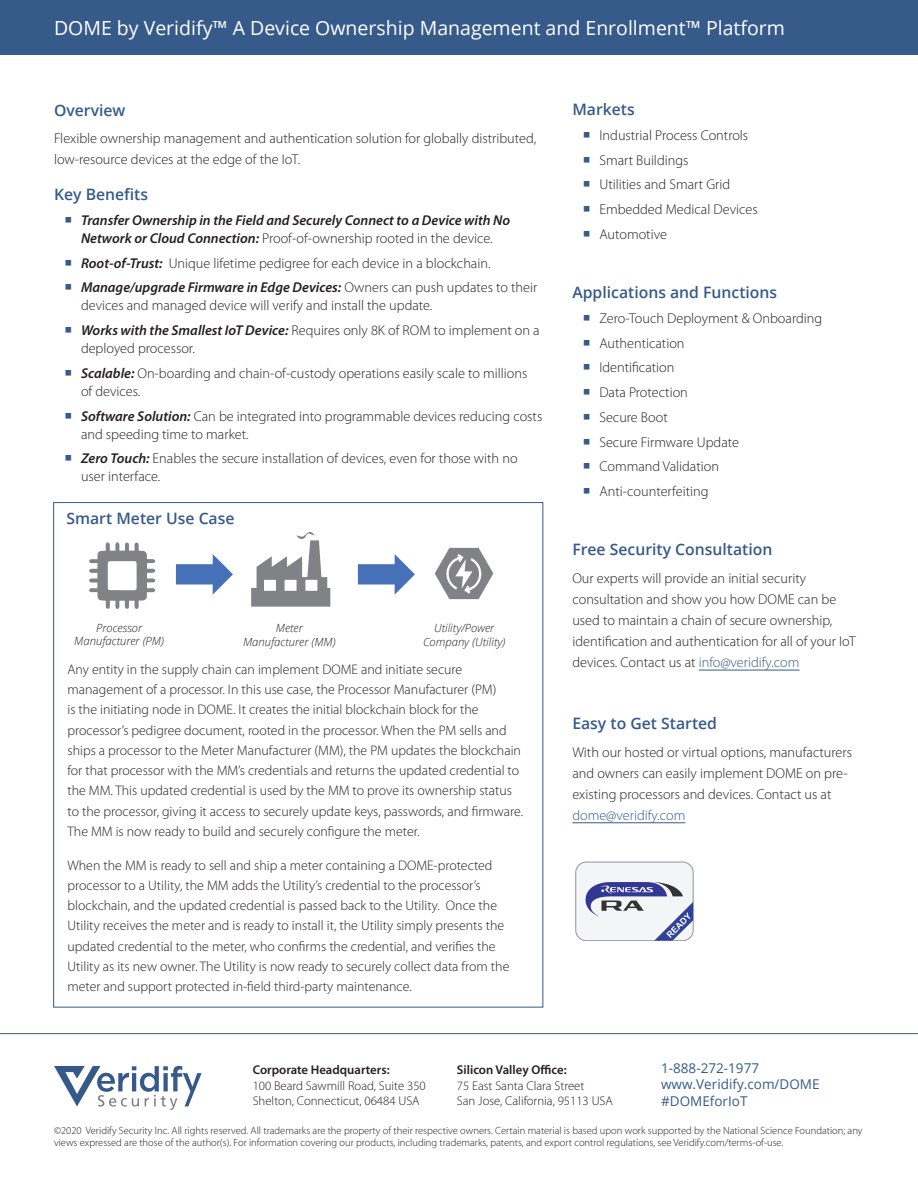
<style>
.page{position:relative;width:918px;height:1188px;background:#fff}
.page>*{position:absolute;margin:0;border:0;box-sizing:border-box;transform-origin:0 0}
.t1{font:19.5px "Open Sans";color:#fff}
.t2{font:600 15.75px "Open Sans";color:#365a8a}
.Bullet{font:300 14.25px/18px "Myriad Pro";color:#231f20}
.B1{font:300 14.25px/21px "Myriad Pro";color:#231f20}
.Bullet-2{font:italic 600 14.25px/18px "Myriad Pro";color:#231f20;text-align:center}
.Last_Bullet{font:300 14.25px/18px "Myriad Pro";color:#231f20}
.B1-2{font:300 13.8px/20.2px "Myriad Pro";color:#231f20}
.t3{font:13.5px/16.5px "Open Sans";color:#365a8a}
.t4{font:300 12.75px/15.3px "Myriad Pro";color:#231f20}
.t5{font:600 12.75px "Myriad Pro";color:#231f20}
.t6{font:italic 300 11.25px/13.5px "Open Sans";color:#231f20;text-align:center}
.t7{font:300 10.5px/12.6px "Myriad Pro";color:#231f20}
.s1{color:#365a8a}
.s2{font-weight:300;font-style:normal}
.s3{font-weight:600;font-style:italic}
</style>
<div class="page">
<hr style="left:0;top:1033px;width:918px;height:1px;background:#365a8a">
<div style="left:0;top:0;width:918px;height:55px;background:#365a8a"></div>
<svg style="left:54px;top:1066px;width:148px;height:44px"></svg>
<hr style="left:699px;top:670px;width:101px;height:1px;background:#365a8a">
<hr style="left:572px;top:822px;width:113px;height:1px;background:#365a8a">
<svg style="left:89px;top:542px;width:66px;height:67px"></svg>
<svg style="left:176px;top:554px;width:57px;height:41px"></svg>
<svg style="left:358px;top:554px;width:57px;height:41px"></svg>
<svg style="left:251px;top:532px;width:79px;height:75px"></svg>
<svg style="left:435px;top:548px;width:58px;height:51px"></svg>
<div style="left:576px;top:862px;width:117px;height:79px;background:#f4f5f6;border-radius:11px"></div>
<div style="left:576px;top:862px;width:117px;height:79px;border:1px solid #939598;border-radius:11px"></div>
<svg style="left:586px;top:882px;width:107px;height:59px"></svg>
<h1 class="t1" style="left:54px;top:14px;width:732px">DOME by Veridify™ A Device Ownership Management and Enrollment™ Platform</h1>
<h4 class="t2" style="left:54px;top:99px;width:73px">Overview</h4>
<p class="B1" style="left:54px;top:128px;width:484px">Flexible ownership management and authentication solution for globally distributed, low-resource devices at the edge of the IoT.</p>
<h4 class="t2" style="left:54px;top:184px;width:96px">Key Benefits</h4>
<p class="Bullet-2" style="left:64px;top:211px;width:447px"><span class="s1">○</span> Transfer Ownership in the Field and Securely Connect to a Device with No<br>Network or Cloud Connection: <span class="s2">Proof-of-ownership rooted in the device.</span></p>
<p class="Bullet" style="left:64px;top:254px;width:428px"><span class="s1">○</span> <span class="s3">Root-of-Trust:</span> Unique lifetime pedigree for each device in a blockchain.</p>
<p class="Bullet" style="left:81px;top:279px;width:458px;text-indent:-16px"><span class="s1">○</span> <span class="s3">Manage/upgrade Firmware in Edge Devices:</span> Owners can push updates to their devices and managed device will verify and install the update.</p>
<p class="Bullet" style="left:81px;top:322px;width:460px;text-indent:-16px"><span class="s1">○</span> <span class="s3">Works with the Smallest IoT Device:</span> Requires only 8K of ROM to implement on a deployed processor.</p>
<p class="Bullet" style="left:81px;top:364px;width:448px;text-indent:-16px"><span class="s1">○</span> <span class="s3">Scalable:</span> On-boarding and chain-of-custody operations easily scale to millions of devices.</p>
<p class="Bullet" style="left:81px;top:407px;width:463px;text-indent:-16px"><span class="s1">○</span> <span class="s3">Software Solution:</span> Can be integrated into programmable devices reducing costs and speeding time to market.</p>
<p class="Last_Bullet" style="left:81px;top:450px;width:438px;text-indent:-16px"><span class="s1">○</span> <span class="s3">Zero Touch:</span> Enables the secure installation of devices, even for those with no user interface.</p>
<h4 class="t2" style="left:66px;top:507px;width:170px">Smart Meter Use Case</h4>
<p class="t6" style="left:74px;top:620px;width:91px">Processor<br>Manufacturer (PM)</p>
<p class="t6" style="left:243px;top:621px;width:94px">Meter<br>Manufacturer (MM)</p>
<p class="t6" style="left:423px;top:621px;width:84px">Utility/Power<br>Company (Utility)</p>
<p class="B1-2" style="left:68px;top:659px;width:457px">Any entity in the supply chain can implement DOME and initiate secure management of a processor. In this use case, the Processor Manufacturer (PM)<br>is the initiating node in DOME. It creates the initial blockchain block for the processor’s pedigree document, rooted in the processor. When the PM sells and ships a processor to the Meter Manufacturer (MM), the PM updates the blockchain for that processor with the MM’s credentials and returns the updated credential to the MM. This updated credential is used by the MM to prove its ownership status to the processor, giving it access to securely update keys, passwords, and firmware.<br>The MM is now ready to build and securely configure the meter.</p>
<p class="B1-2" style="left:68px;top:855px;width:443px">When the MM is ready to sell and ship a meter containing a DOME-protected processor to a Utility, the MM adds the Utility’s credential to the processor’s blockchain, and the updated credential is passed back to the Utility. Once the Utility receives the meter and is ready to install it, the Utility simply presents the updated credential to the meter, who confirms the credential, and verifies the Utility as its new owner. The Utility is now ready to securely collect data from the meter and support protected in-field third-party maintenance.</p>
<h4 class="t2" style="left:572px;top:99px;width:64px">Markets</h4>
<p class="Bullet" style="left:583px;top:126px;width:167px"><span class="s1">○</span> Industrial Process Controls</p>
<p class="Bullet" style="left:583px;top:151px;width:107px"><span class="s1">○</span> Smart Buildings</p>
<p class="Bullet" style="left:583px;top:176px;width:149px"><span class="s1">○</span> Utilities and Smart Grid</p>
<p class="Bullet" style="left:583px;top:201px;width:176px"><span class="s1">○</span> Embedded Medical Devices</p>
<p class="Last_Bullet" style="left:583px;top:225px;width:86px"><span class="s1">○</span> Automotive</p>
<h4 class="t2" style="left:572px;top:282px;width:206px">Applications and Functions</h4>
<p class="Bullet" style="left:583px;top:309px;width:241px"><span class="s1">○</span> Zero-Touch Deployment &amp; Onboarding</p>
<p class="Bullet" style="left:583px;top:334px;width:103px"><span class="s1">○</span> Authentication</p>
<p class="Bullet" style="left:583px;top:359px;width:93px"><span class="s1">○</span> Identification</p>
<p class="Bullet" style="left:583px;top:384px;width:107px"><span class="s1">○</span> Data Protection</p>
<p class="Bullet" style="left:583px;top:408px;width:86px"><span class="s1">○</span> Secure Boot</p>
<p class="Bullet" style="left:583px;top:433px;width:158px"><span class="s1">○</span> Secure Firmware Update</p>
<p class="Bullet" style="left:583px;top:458px;width:138px"><span class="s1">○</span> Command Validation</p>
<p class="Last_Bullet" style="left:583px;top:483px;width:127px"><span class="s1">○</span> Anti-counterfeiting</p>
<h4 class="t2" style="left:572px;top:539px;width:202px">Free Security Consultation</h4>
<p class="B1" style="left:572px;top:568px;width:285px">Our experts will provide an initial security consultation and show you how DOME can be used to maintain a chain of secure ownership, identification and authentication for all of your IoT devices. Contact us at <span class="s1">info@veridify.com</span></p>
<h4 class="t2" style="left:572px;top:712px;width:146px">Easy to Get Started</h4>
<p class="B1" style="left:572px;top:742px;width:281px">With our hosted or virtual options, manufacturers and owners can easily implement DOME on pre&shy;existing processors and devices. Contact us at <span class="s1">dome@veridify.com</span></p>
<p class="t5" style="left:253px;top:1063px;width:138px">Corporate Headquarters:</p>
<p class="t4" style="left:253px;top:1078px;width:175px">100 Beard Sawmill Road, Suite 350<br>Shelton, Connecticut, 06484 USA</p>
<p class="t5" style="left:457px;top:1063px;width:111px">Silicon Valley Office:</p>
<p class="t4" style="left:457px;top:1078px;width:158px">75 East Santa Clara Street<br>San Jose, California, 95113 USA</p>
<p class="t3" style="left:661px;top:1059px;width:160px">1-888-272-1977 www.Veridify.com/DOME #DOMEforIoT</p>
<p class="t7" style="left:54px;top:1124px;width:810px">©2020 Veridify Security Inc. All rights reserved. All trademarks are the property of their respective owners. Certain material is based upon work supported by the National Science Foundation; any views expressed are those of the author(s). For information covering our products, including trademarks, patents, and export control regulations, see Veridify.com/terms-of-use.</p>
</div>
